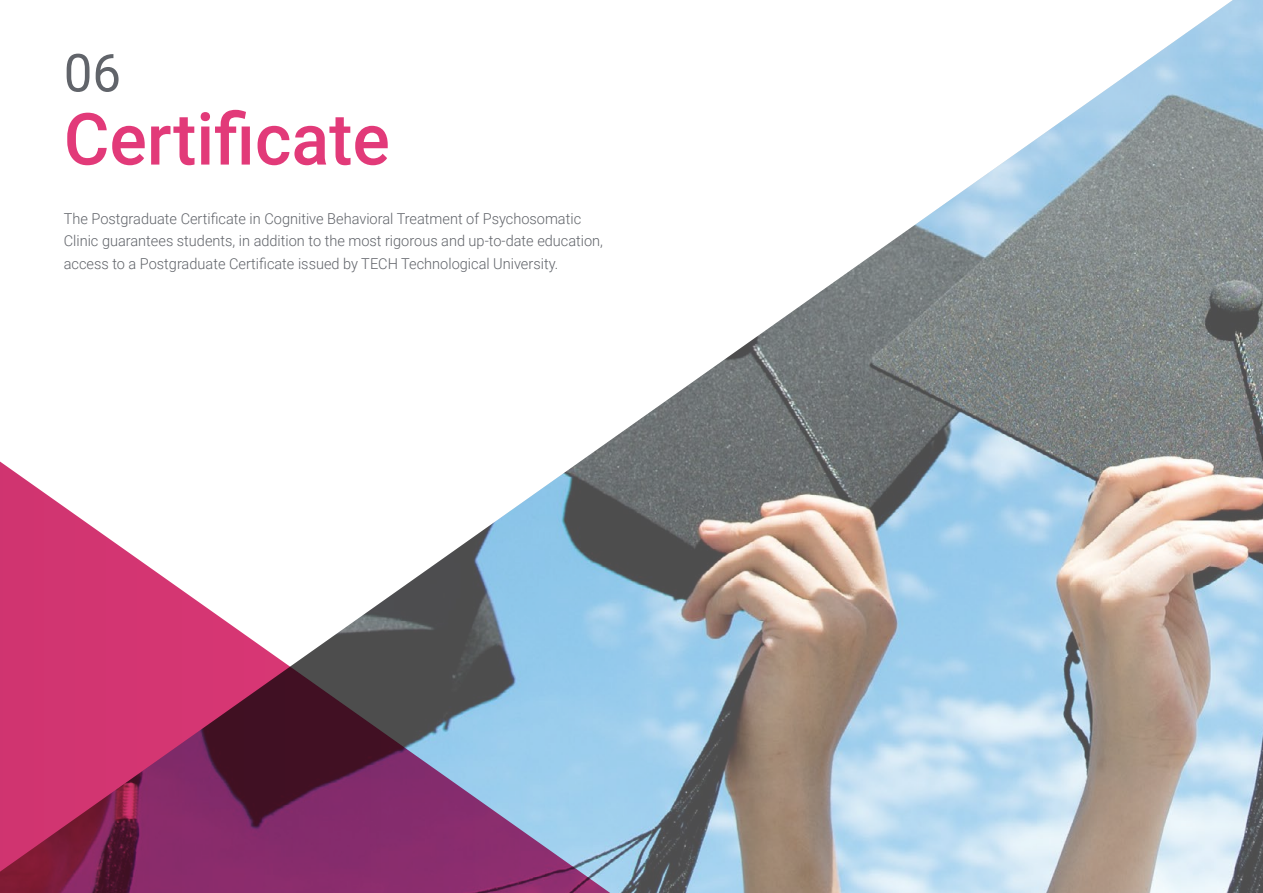
<style>
.page{position:relative;width:1263px;height:893px;background:#fff}
.page>*{position:absolute;margin:0;border:0;box-sizing:border-box;transform-origin:0 0}
.t1{font:500 72px "Roboto";color:#e23a79}
.t2{font:52.5px "Roboto";color:#61646a}
.t3{font:300 15px/22.5px "Roboto";color:#61646a}
</style>
<div class="page">
<img style="left:602px;top:0;width:661px;height:893px">
<svg style="left:0;top:446px;width:640px;height:447px"></svg>
<h2 class="t2" style="left:64px;top:36px;width:59px">06</h2>
<h1 class="t1" style="left:64px;top:89px;width:328px">Certificate</h1>
<p class="t3" style="left:64px;top:207px;width:541px">The Postgraduate Certificate in Cognitive Behavioral Treatment of Psychosomatic<br>Clinic guarantees students, in addition to the most rigorous and up-to-date education, access to a Postgraduate Certificate issued by TECH Technological University.</p>
</div>
